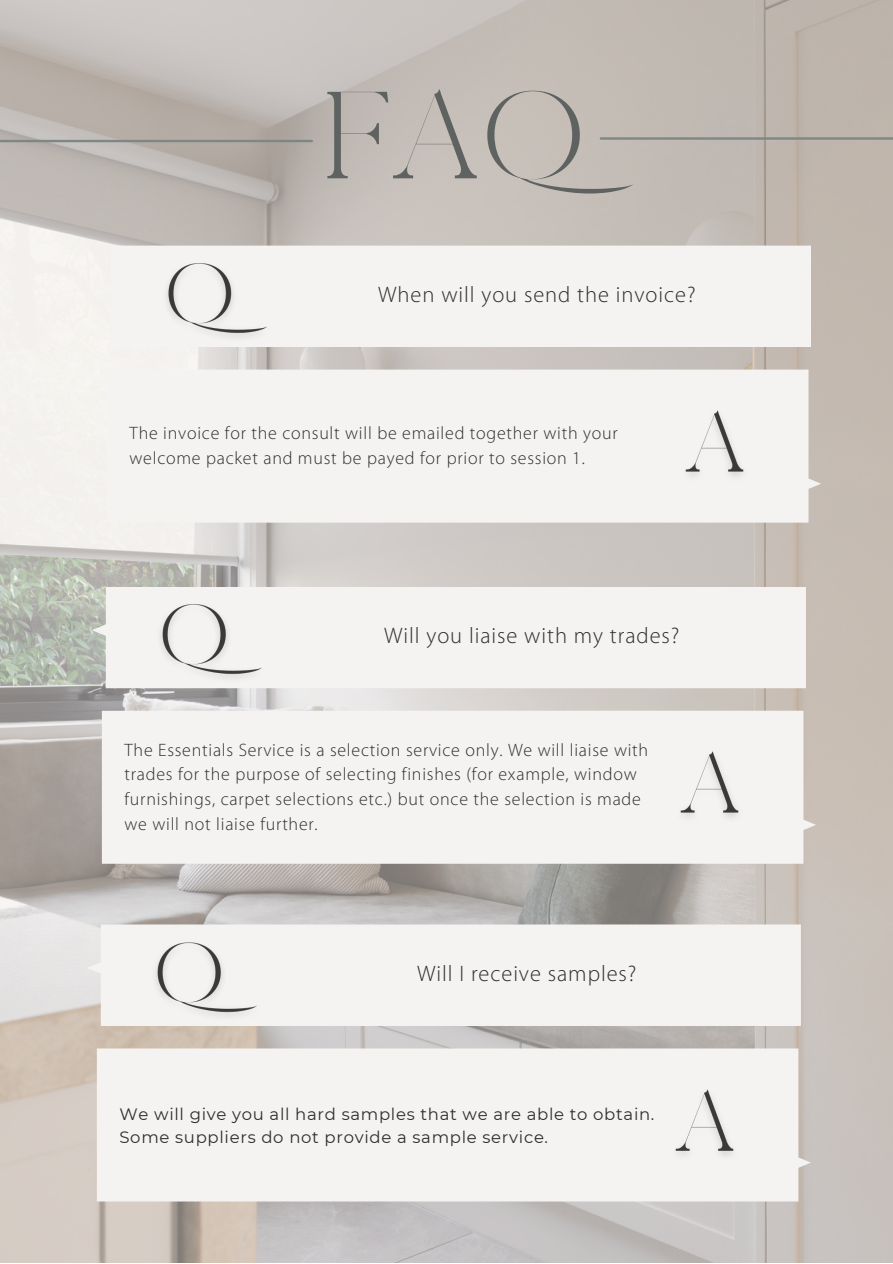
<style>
.page{position:relative;width:893px;height:1264px;background:#fff}
.page>*{position:absolute;margin:0;border:0;box-sizing:border-box;transform-origin:0 0}
.t1{font:300 118.05px "Pierson";color:#5e6260}
.t2{font:300 22.5px "Myriad Pro";letter-spacing:.04em;color:#2e2e2e}
.t3{font:300 18px/24.8px "Myriad Pro";letter-spacing:.04em;color:#2e2e2e}
.t4{font:16.5px/22.5px "Montserrat";letter-spacing:.04em;color:#2e2e2e}
</style>
<div class="page">
<img style="left:0;top:0;width:892px;height:1262px">
<div style="left:97px;top:246px;width:714px;height:101px;background:#f5f3f1"></div>
<img style="left:152px;top:238px;width:127px;height:123px">
<div style="left:107px;top:369px;width:714px;height:153px;background:#f5f3f1"></div>
<img style="left:673px;top:386px;width:85px;height:124px">
<hr style="left:600px;top:137px;width:292px;height:3px;background:#7e8783">
<hr style="left:0;top:140px;width:312px;height:2px;background:#7e8783">
<div style="left:92px;top:586px;width:713px;height:102px;background:#f5f3f1"></div>
<img style="left:147px;top:579px;width:127px;height:123px">
<div style="left:102px;top:710px;width:714px;height:153px;background:#f5f3f1"></div>
<img style="left:668px;top:727px;width:85px;height:124px">
<div style="left:87px;top:924px;width:713px;height:101px;background:#f5f3f1"></div>
<img style="left:142px;top:916px;width:127px;height:123px">
<div style="left:97px;top:1048px;width:714px;height:153px;background:#f5f3f1"></div>
<img style="left:663px;top:1065px;width:85px;height:124px">
<p class="t1" style="left:321px;top:66px;width:265px">FAQ</p>
<p class="t2" style="left:378px;top:285px;width:319px">When will you send the invoice?</p>
<p class="t3" style="left:129px;top:422px;width:490px">The invoice for the consult will be emailed together with your welcome packet and must be payed for prior to session 1.</p>
<p class="t2" style="left:384px;top:626px;width:297px">Will you liaise with my trades?</p>
<p class="t3" style="left:124px;top:738px;width:525px">The Essentials Service is a selection service only. We will liaise with trades for the purpose of selecting finishes (for example, window furnishings, carpet selections etc.) but once the selection is made we will not liaise further.</p>
<p class="t2" style="left:417px;top:964px;width:221px">Will I receive samples?</p>
<p class="t4" style="left:119px;top:1103px;width:536px">We will give you all hard samples that we are able to obtain.<br>Some suppliers do not provide a sample service.</p>
</div>
